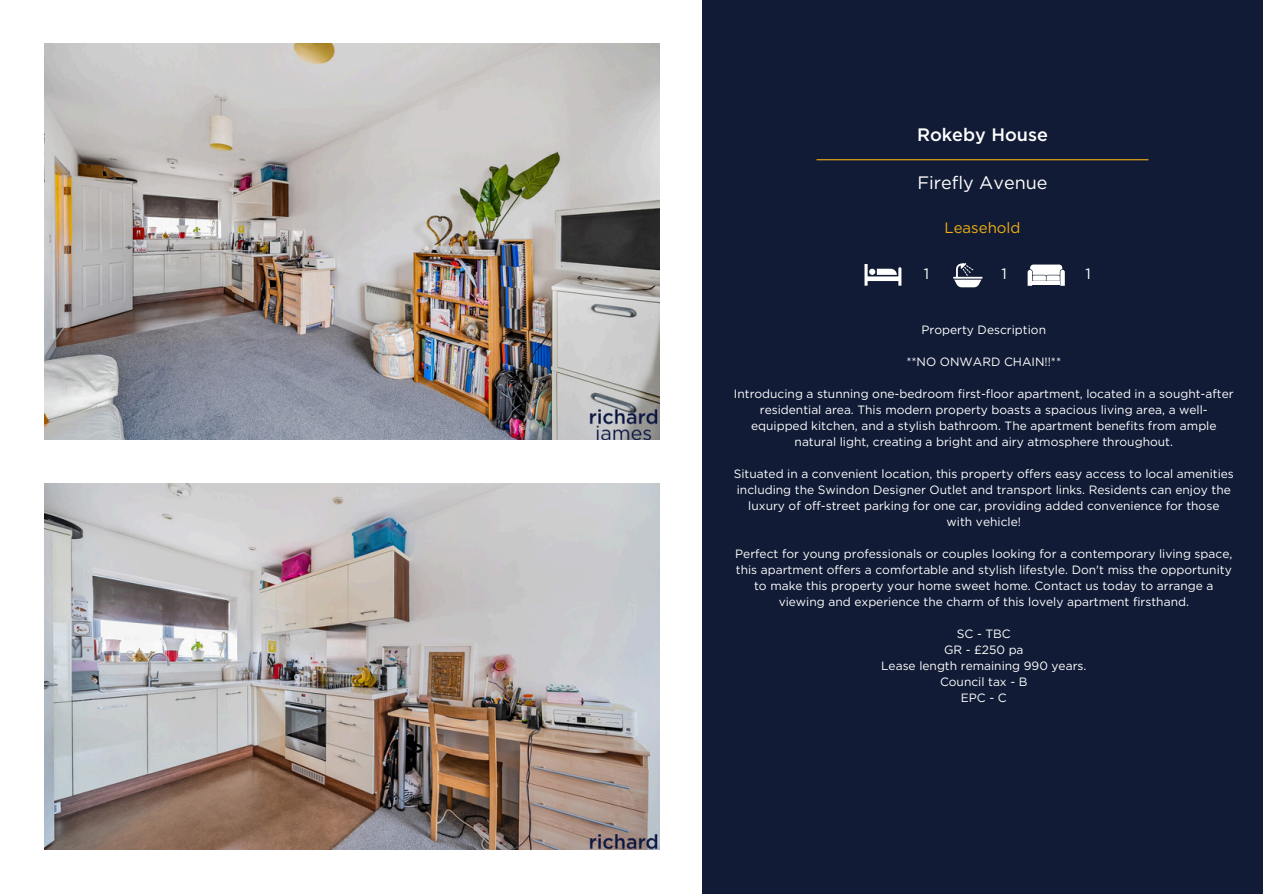
<style>
.page{position:relative;width:1263px;height:894px;background:#fff}
.page>*{position:absolute;margin:0;border:0;box-sizing:border-box;transform-origin:0 0}
.t1{font:18px "Gotham";color:#fff}
.t2{font:500 18px "Gotham";color:#fff}
.t3{font:15px "Gotham";color:#efaf12}
.t4{font:15px "Gotham";color:#fff}
.t5{font:12px/16px "Gotham";color:#fff;text-align:center}
</style>
<div class="page">
<img style="left:44px;top:44px;width:616px;height:395px">
<div style="left:702px;top:0;width:561px;height:893px;background:#111b35"></div>
<hr style="left:816px;top:159px;width:332px;height:1px;background:#efaf12">
<svg style="left:864px;top:264px;width:37px;height:21px"></svg>
<svg style="left:953px;top:263px;width:29px;height:24px"></svg>
<svg style="left:1028px;top:264px;width:37px;height:22px"></svg>
<img style="left:44px;top:483px;width:616px;height:366px">
<h1 class="t2" style="left:917px;top:123px;width:132px">Rokeby House</h1>
<h1 class="t1" style="left:917px;top:171px;width:132px">Firefly Avenue</h1>
<p class="t3" style="left:944px;top:218px;width:78px">Leasehold</p>
<p class="t4" style="left:924px;top:264px;width:7px">1</p>
<p class="t4" style="left:1001px;top:264px;width:7px">1</p>
<p class="t4" style="left:1086px;top:264px;width:7px">1</p>
<p class="t5" style="left:921px;top:321px;width:126px">Property Description</p>
<p class="t5" style="left:906px;top:353px;width:156px">**NO ONWARD CHAIN!!**</p>
<p class="t5" style="left:734px;top:385px;width:501px">Introducing a stunning one-bedroom first-floor apartment, located in a sought-after residential area. This modern property boasts a spacious living area, a well&shy;equipped kitchen, and a stylish bathroom. The apartment benefits from ample natural light, creating a bright and airy atmosphere throughout.</p>
<p class="t5" style="left:734px;top:465px;width:502px">Situated in a convenient location, this property offers easy access to local amenities including the Swindon Designer Outlet and transport links. Residents can enjoy the luxury of off-street parking for one car, providing added convenience for those<br>with vehicle!</p>
<p class="t5" style="left:735px;top:545px;width:499px">Perfect for young professionals or couples looking for a contemporary living space, this apartment offers a comfortable and stylish lifestyle. Don't miss the opportunity to make this property your home sweet home. Contact us today to arrange a viewing and experience the charm of this lovely apartment firsthand.</p>
<p class="t5" style="left:881px;top:625px;width:207px">SC - TBC<br>GR - £250 pa<br>Lease length remaining 990 years.<br>Council tax - B<br>EPC - C</p>
</div>
